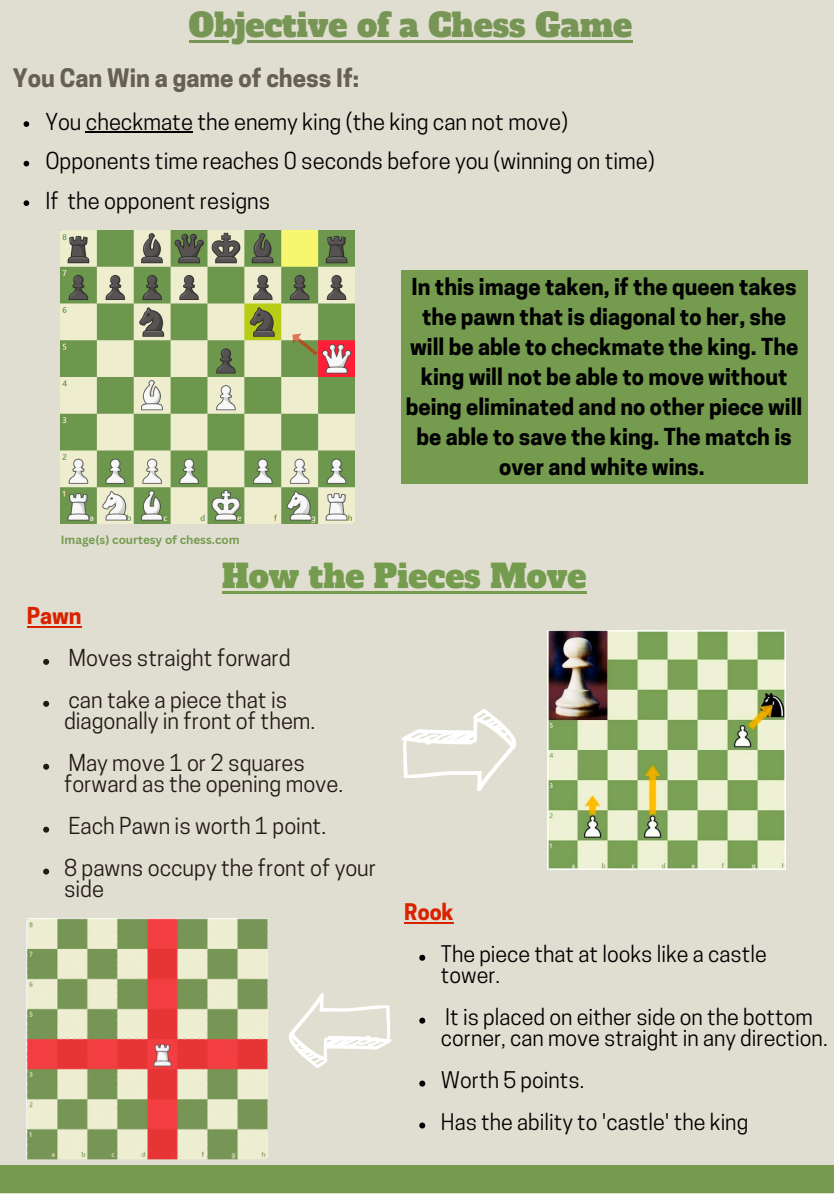
<style>
.page{position:relative;width:834px;height:1196px;background:#fff}
.page>*{position:absolute;margin:0;border:0;box-sizing:border-box;transform-origin:0 0}
.t1{font:32px "Alfa Slab One";color:#779656}
.t2{font:31.8px "Alfa Slab One";color:#749b4e}
.t3{font:700 24px "Cooper Hewitt";color:#655f56}
.t4{font:700 22px/30px "Cooper Hewitt";color:#000;text-align:center}
.t5{font:22px/42px "Cooper Hewitt";color:#221a17}
.t6{font:22px/39.6px "Cooper Hewitt";color:#000}
.t7{font:700 22px "Cooper Hewitt";color:#d92200}
.t8{font:21.6px/21px "Cooper Hewitt";color:#000}
.t9{font:700 21.6px "Cooper Hewitt";color:#d92200}
.t10{font:700 11.6px "Canva Sans";color:#749b4e}
</style>
<div class="page">
<div style="left:0;top:0;width:834px;height:1193px;background:#e0ded0"></div>
<svg style="left:24px;top:121px;width:5px;height:6px"></svg>
<hr style="left:86px;top:131px;width:107px;height:1px;background:#000">
<svg style="left:24px;top:161px;width:5px;height:5px"></svg>
<svg style="left:24px;top:200px;width:5px;height:6px"></svg>
<img style="left:61px;top:230px;width:293px;height:293px">
<hr style="left:189px;top:40px;width:443px;height:3px;background:#779656">
<div style="left:401px;top:270px;width:406px;height:213px;background:#749b4e"></div>
<svg style="left:288px;top:329px;width:33px;height:30px"></svg>
<hr style="left:222px;top:591px;width:364px;height:3px;background:#749b4e">
<div style="left:0;top:1165px;width:834px;height:27px;background:#749b4e"></div>
<svg style="left:43px;top:659px;width:6px;height:6px"></svg>
<svg style="left:43px;top:701px;width:6px;height:6px"></svg>
<svg style="left:43px;top:763px;width:6px;height:6px"></svg>
<svg style="left:43px;top:826px;width:6px;height:6px"></svg>
<svg style="left:43px;top:868px;width:6px;height:6px"></svg>
<hr style="left:27px;top:626px;width:55px;height:1px;background:#d92200">
<img style="left:548px;top:631px;width:238px;height:238px">
<svg style="left:401px;top:709px;width:115px;height:82px"></svg>
<svg style="left:419px;top:954px;width:6px;height:6px"></svg>
<svg style="left:419px;top:1017px;width:6px;height:6px"></svg>
<svg style="left:419px;top:1080px;width:6px;height:6px"></svg>
<svg style="left:419px;top:1122px;width:6px;height:6px"></svg>
<hr style="left:404px;top:921px;width:50px;height:2px;background:#d92200">
<img style="left:27px;top:918px;width:241px;height:241px">
<svg style="left:289px;top:993px;width:103px;height:75px"></svg>
<h1 class="t1" style="left:189px;top:4px;width:445px">Objective of a Chess Game</h1>
<p class="t3" style="left:13px;top:69px;width:348px">You Can Win a game of chess If:</p>
<p class="t6" style="left:45px;top:104px;width:611px">You checkmate the enemy king (the king can not move)<br>Opponents time reaches 0 seconds before you (winning on time)<br>If the opponent resigns</p>
<p class="t4" style="left:406px;top:275px;width:398px">In this image taken, if the queen takes the pawn that is diagonal to her, she will be able to checkmate the king. The king will not be able to move without being eliminated and no other piece will be able to save the king. The match is over and white wins.</p>
<p class="t10" style="left:61px;top:531px;width:180px">Image(s) courtesy of chess.com</p>
<h2 class="t2" style="left:222px;top:555px;width:366px">How the Pieces Move</h2>
<p class="t7" style="left:27px;top:608px;width:56px">Pawn</p>
<p class="t5" style="left:68px;top:640px;width:224px">Moves straight forward can take a piece that is</p>
<p class="t5" style="left:64px;top:702px;width:253px">diagonally in front of them.<br>May move 1 or 2 squares</p>
<p class="t5" style="left:64px;top:765px;width:314px">forward as the opening move.<br>Each Pawn is worth 1 point.<br>8 pawns occupy the front of your</p>
<p class="t5" style="left:64px;top:870px;width:41px">side</p>
<p class="t9" style="left:404px;top:904px;width:51px">Rook</p>
<p class="t8" style="left:441px;top:946px;width:327px">The piece that at looks like a castle tower.</p>
<p class="t8" style="left:441px;top:1009px;width:388px">It is placed on either side on the bottom corner, can move straight in any direction.</p>
<p class="t8" style="left:441px;top:1061px;width:309px;line-height:42px">Worth 5 points.<br>Has the ability to 'castle' the king</p>
</div>
